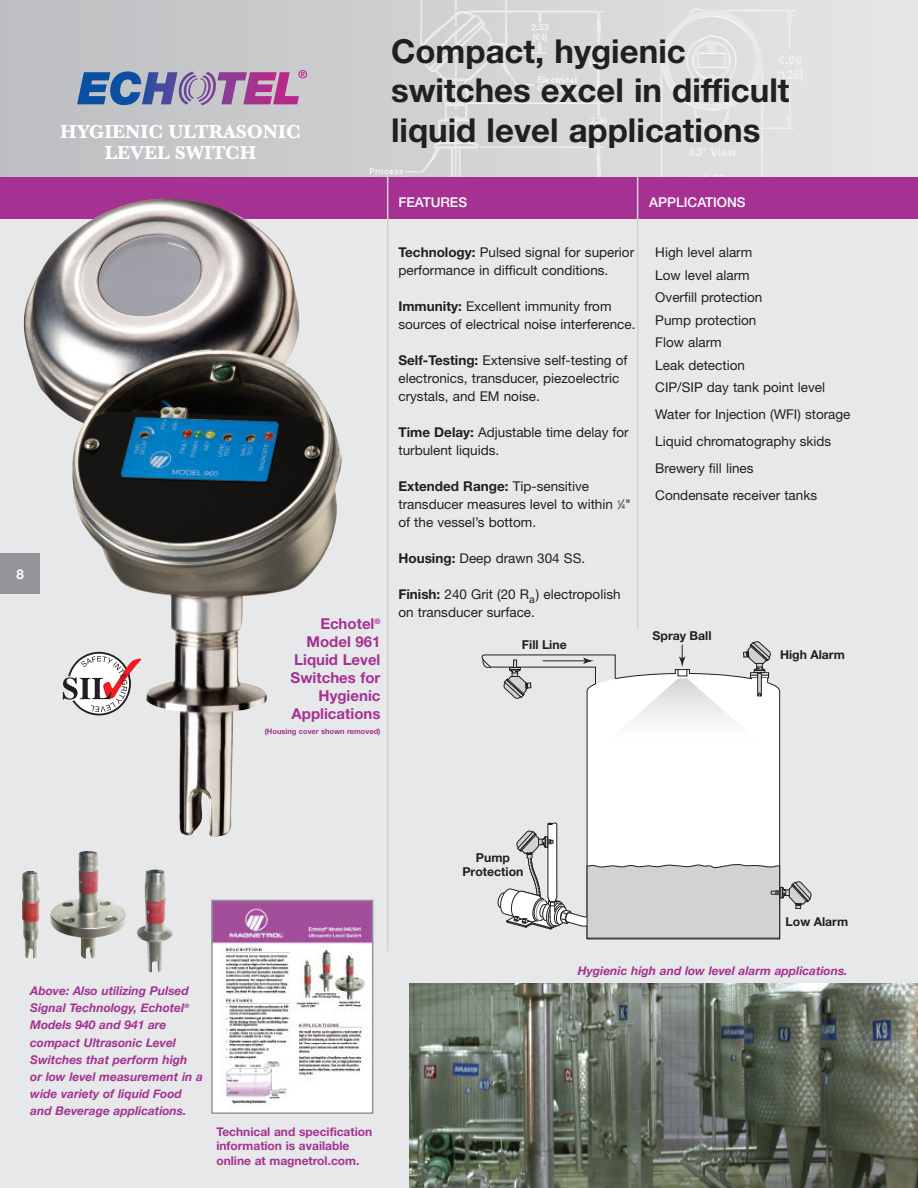
<style>
.page{position:relative;width:918px;height:1188px;background:#fff}
.page>*{position:absolute;margin:0;border:0;box-sizing:border-box;transform-origin:0 0}
.t1{font:700 33px/39.6px "Helvetica Neue";color:#231f20}
.t2{font:700 19.5px/21px "Baskerville";color:#fff;text-align:center}
.t3{font:700 15px/18px "Helvetica Neue";color:#a53293;text-align:right}
.t4{font:13.5px/18px "Helvetica Neue";color:#231f20}
.t5{font:500 13.5px "Helvetica Neue";color:#fff}
.t6{font:700 13.5px "Helvetica Neue";color:#fff}
.t7{font:700 12.3px/14px "Helvetica Neue";color:#231f20;text-align:center}
.t8{font:italic 700 12px/17.1px "Helvetica Neue";color:#a53293}
.t9{font:700 12px/14.4px "Helvetica Neue";color:#a53293}
.t10{font:700 7.5px "Helvetica Neue";color:#a53293}
.s1{font-weight:700}
.s2{font-size:6.75px}
</style>
<div class="page">
<svg style="left:0;top:0;width:918px;height:177px;background:#cdced0"></svg>
<img style="left:384px;top:0;width:411px;height:177px">
<div style="left:0;top:177px;width:918px;height:42px;background:#a53293"></div>
<div style="left:0;top:219px;width:918px;height:969px;background:#e7e8e9"></div>
<img style="left:410px;top:983px;width:508px;height:205px">
<hr style="left:387px;top:177px;width:1px;height:774px;background:#d1d2d4">
<img style="left:23px;top:198px;width:319px;height:639px">
<img style="left:214px;top:903px;width:156px;height:204px">
<div style="left:211px;top:900px;width:162px;height:214px;border:2px solid #939598"></div>
<div style="left:0;top:554px;width:40px;height:40px;background:#939598"></div>
<svg style="left:63px;top:652px;width:78px;height:63px"></svg>
<svg style="left:77px;top:70px;width:230px;height:35px;background:#8f82af"></svg>
<hr style="left:637px;top:177px;width:1px;height:453px;background:#d1d2d4">
<img style="left:22px;top:851px;width:151px;height:122px">
<div style="left:586px;top:683px;width:195px;height:140px;background:#fff"></div>
<svg style="left:498px;top:823px;width:314px;height:116px"></svg>
<svg style="left:481px;top:641px;width:291px;height:111px"></svg>
<div style="left:678px;top:670px;width:9px;height:6px;background:#fff"></div>
<div style="left:678px;top:669px;width:9px;height:7px;border:1px solid #231f20"></div>
<p class="t6" style="left:17px;top:569px;width:9px">8</p>
<h2 class="t2" style="left:60px;top:121px;width:242px">HYGIENIC ULTRASONIC<br>LEVEL SWITCH</h2>
<h1 class="t1" style="left:391px;top:34px;width:400px">Compact, hygienic switches excel in difficult liquid level applications</h1>
<p class="t5" style="left:398px;top:198px;width:70px">FEATURES</p>
<p class="t5" style="left:649px;top:198px;width:98px">APPLICATIONS</p>
<p class="t3" style="left:291px;top:616px;width:91px">Echotel<sup>®<br></sup>Model 961<br>Liquid Level<br>Switches for<br>Hygienic<br>Applications</p>
<p class="t10" style="left:265px;top:729px;width:117px">(Housing cover shown removed)</p>
<p class="t4" style="left:398px;top:245px;width:237px"><span class="s1">Technology:</span> Pulsed signal for superior performance in difficult conditions.</p>
<p class="t4" style="left:398px;top:299px;width:239px"><span class="s1">Immunity:</span> Excellent immunity from sources of electrical noise interference.</p>
<p class="t4" style="left:398px;top:353px;width:231px"><span class="s1">Self-Testing:</span> Extensive self-testing of electronics, transducer, piezoelectric crystals, and EM noise.</p>
<p class="t4" style="left:398px;top:425px;width:232px"><span class="s1">Time Delay:</span> Adjustable time delay for turbulent liquids.</p>
<p class="t4" style="left:398px;top:479px;width:234px"><span class="s1">Extended Range:</span> Tip-sensitive transducer measures level to within <sup>1</sup>⁄<span class="s2">4</span>" of the vessel’s bottom.</p>
<p class="t4" style="left:398px;top:551px;width:188px"><span class="s1">Housing:</span> Deep drawn 304 SS.</p>
<p class="t4" style="left:398px;top:587px;width:224px"><span class="s1">Finish:</span> 240 Grit (20 R<sub>a</sub>) electropolish on transducer surface.</p>
<p class="t7" style="left:522px;top:639px;width:46px">Fill Line</p>
<p class="t4" style="left:655px;top:243px;width:171px;line-height:22.5px">High level alarm<br>Low level alarm<br>Overfill protection<br>Pump protection<br>Flow alarm<br>Leak detection<br>CIP/SIP day tank point level</p>
<p class="t4" style="left:655px;top:402px;width:197px;line-height:27px">Water for Injection (WFI) storage<br>Liquid chromatography skids<br>Brewery fill lines<br>Condensate receiver tanks</p>
<p class="t7" style="left:653px;top:630px;width:61px">Spray Ball</p>
<p class="t7" style="left:780px;top:649px;width:66px">High Alarm</p>
<p class="t8" style="left:30px;top:982px;width:174px">Above: Also utilizing Pulsed<br>Signal Technology, Echotel<sup>®<br></sup>Models 940 and 941 are compact Ultrasonic Level<br>Switches that perform high<br>or low level measurement in a wide variety of liquid Food and Beverage applications.</p>
<p class="t9" style="left:216px;top:1126px;width:157px">Technical and specification information is available online at magnetrol.com.</p>
<p class="t7" style="left:462px;top:851px;width:63px">Pump<br>Protection</p>
<p class="t7" style="left:786px;top:916px;width:64px">Low Alarm</p>
<p class="t8" style="left:578px;top:962px;width:271px">Hygienic high and low level alarm applications.</p>
</div>
